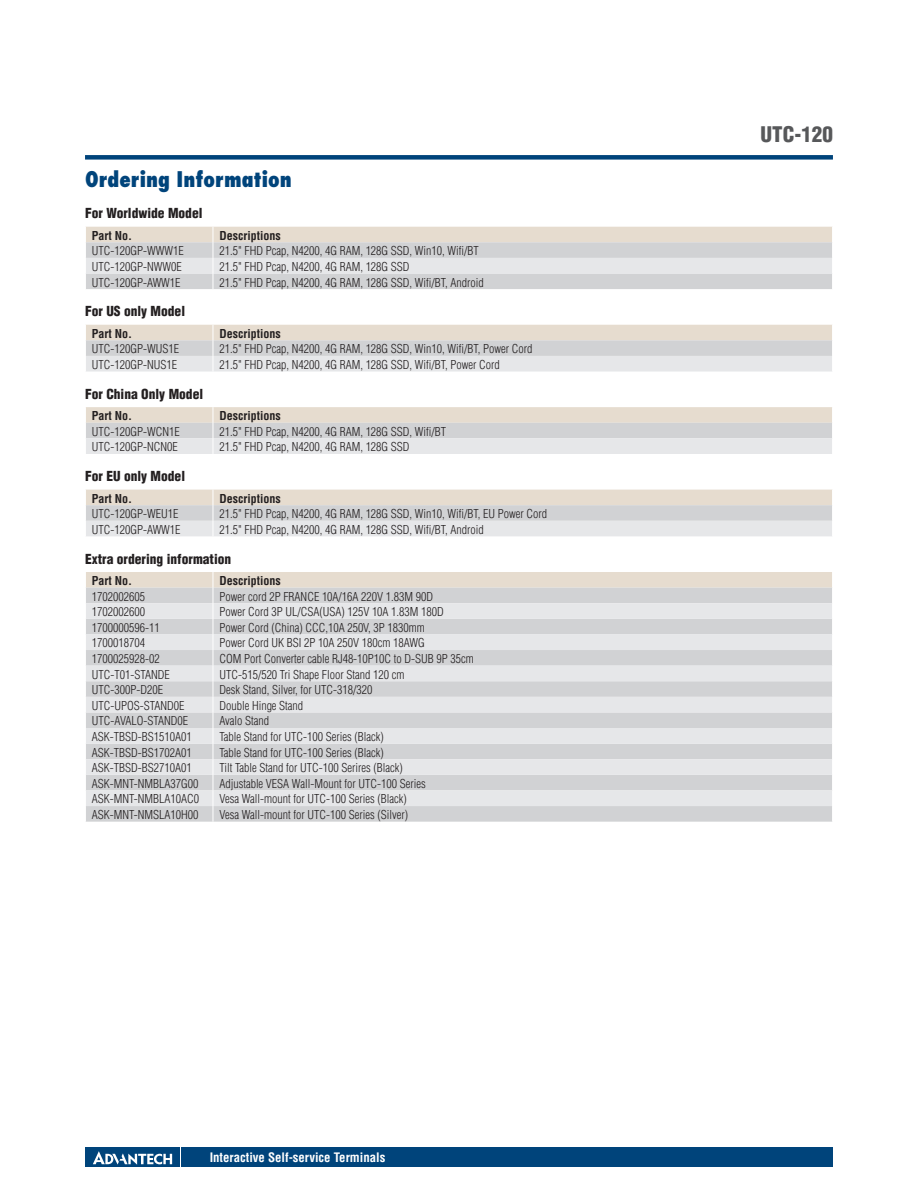
<style>
.page{position:relative;width:918px;height:1188px;background:#fff}
.page>*{position:absolute;margin:0;border:0;box-sizing:border-box;transform-origin:0 0}
.t1{font:800 condensed 21px "Futura";color:#00447b}
.t2{font:900 condensed 21px "Helvetica";color:#57585a}
.t3{font:900 condensed 13.5px "Helvetica";color:#231f20}
.t4{font:700 condensed 12.75px "Helvetica";color:#fff}
.t5{font:300 condensed 12px "Helvetica";color:#231f20}
.t6{font:700 condensed 12px "Helvetica";color:#231f20}
</style>
<div class="page">
<div style="left:85px;top:155px;width:748px;height:5px;background:#00447b"></div>
<div style="left:182px;top:1147px;width:651px;height:20px;background:#00447b"></div>
<div style="left:85px;top:1147px;width:95px;height:20px;background:#00447b"></div>
<svg style="left:93px;top:1151px;width:79px;height:14px"></svg>
<svg style="left:86px;top:227px;width:746px;height:62px;background:#dbdad8"></svg>
<svg style="left:86px;top:325px;width:746px;height:47px;background:#dfdcda"></svg>
<svg style="left:86px;top:407px;width:746px;height:47px;background:#dfdcd9"></svg>
<svg style="left:86px;top:490px;width:746px;height:46px;background:#dfdcd9"></svg>
<svg style="left:86px;top:572px;width:746px;height:250px;background:#dbdcdd"></svg>
<h1 class="t1" style="left:85px;top:166px;width:208px">Ordering Information</h1>
<p class="t3" style="left:85px;top:205px;width:119px">For Worldwide Model</p>
<p class="t6" style="left:92px;top:228px;width:42px">Part No.</p>
<p class="t6" style="left:219px;top:228px;width:63px">Descriptions</p>
<p class="t5" style="left:92px;top:244px;width:93px">UTC-120GP-WWW1E</p>
<p class="t5" style="left:219px;top:244px;width:261px">21.5" FHD Pcap, N4200, 4G RAM, 128G SSD, Win10, Wifi/BT</p>
<p class="t5" style="left:92px;top:259px;width:91px">UTC-120GP-NWW0E</p>
<p class="t5" style="left:219px;top:259px;width:192px">21.5" FHD Pcap, N4200, 4G RAM, 128G SSD</p>
<p class="t5" style="left:92px;top:275px;width:90px">UTC-120GP-AWW1E</p>
<p class="t5" style="left:219px;top:275px;width:266px">21.5" FHD Pcap, N4200, 4G RAM, 128G SSD, Wifi/BT, Android</p>
<p class="t3" style="left:85px;top:303px;width:102px">For US only Model</p>
<p class="t6" style="left:92px;top:326px;width:42px">Part No.</p>
<p class="t6" style="left:219px;top:326px;width:63px">Descriptions</p>
<p class="t5" style="left:92px;top:342px;width:89px">UTC-120GP-WUS1E</p>
<p class="t5" style="left:219px;top:342px;width:315px">21.5" FHD Pcap, N4200, 4G RAM, 128G SSD, Win10, Wifi/BT, Power Cord</p>
<p class="t5" style="left:92px;top:357px;width:87px">UTC-120GP-NUS1E</p>
<p class="t5" style="left:219px;top:357px;width:282px">21.5" FHD Pcap, N4200, 4G RAM, 128G SSD, Wifi/BT, Power Cord</p>
<p class="t3" style="left:85px;top:385px;width:120px">For China Only Model</p>
<p class="t6" style="left:92px;top:408px;width:42px">Part No.</p>
<p class="t6" style="left:219px;top:408px;width:63px">Descriptions</p>
<p class="t5" style="left:92px;top:424px;width:89px">UTC-120GP-WCN1E</p>
<p class="t5" style="left:219px;top:424px;width:228px">21.5" FHD Pcap, N4200, 4G RAM, 128G SSD, Wifi/BT</p>
<p class="t5" style="left:92px;top:440px;width:87px">UTC-120GP-NCN0E</p>
<p class="t5" style="left:219px;top:440px;width:192px">21.5" FHD Pcap, N4200, 4G RAM, 128G SSD</p>
<p class="t3" style="left:85px;top:468px;width:102px">For EU only Model</p>
<p class="t6" style="left:92px;top:491px;width:42px">Part No.</p>
<p class="t6" style="left:219px;top:491px;width:63px">Descriptions</p>
<p class="t5" style="left:92px;top:506px;width:88px">UTC-120GP-WEU1E</p>
<p class="t5" style="left:219px;top:506px;width:329px">21.5" FHD Pcap, N4200, 4G RAM, 128G SSD, Win10, Wifi/BT, EU Power Cord</p>
<p class="t5" style="left:92px;top:522px;width:90px">UTC-120GP-AWW1E</p>
<p class="t5" style="left:219px;top:522px;width:266px">21.5" FHD Pcap, N4200, 4G RAM, 128G SSD, Wifi/BT, Android</p>
<p class="t3" style="left:85px;top:550px;width:148px">Extra ordering information</p>
<p class="t6" style="left:92px;top:573px;width:42px">Part No.</p>
<p class="t6" style="left:219px;top:573px;width:63px">Descriptions</p>
<p class="t5" style="left:92px;top:589px;width:55px">1702002605</p>
<p class="t5" style="left:219px;top:589px;width:215px">Power cord 2P FRANCE 10A/16A 220V 1.83M 90D</p>
<p class="t5" style="left:92px;top:604px;width:55px">1702002600</p>
<p class="t5" style="left:219px;top:604px;width:226px">Power Cord 3P UL/CSA(USA) 125V 10A 1.83M 180D</p>
<p class="t5" style="left:92px;top:620px;width:69px">1700000596-11</p>
<p class="t5" style="left:219px;top:620px;width:207px">Power Cord (China) CCC,10A 250V, 3P 1830mm</p>
<p class="t5" style="left:92px;top:636px;width:55px">1700018704</p>
<p class="t5" style="left:219px;top:636px;width:207px">Power Cord UK BSI 2P 10A 250V 180cm 18AWG</p>
<p class="t5" style="left:92px;top:651px;width:69px">1700025928-02</p>
<p class="t5" style="left:219px;top:651px;width:256px">COM Port Converter cable RJ48-10P10C to D-SUB 9P 35cm</p>
<p class="t5" style="left:92px;top:667px;width:79px">UTC-T01-STANDE</p>
<p class="t5" style="left:219px;top:667px;width:187px">UTC-515/520 Tri Shape Floor Stand 120 cm</p>
<p class="t5" style="left:92px;top:682px;width:73px">UTC-300P-D20E</p>
<p class="t5" style="left:219px;top:682px;width:155px">Desk Stand, Silver, for UTC-318/320</p>
<p class="t5" style="left:92px;top:698px;width:94px">UTC-UPOS-STAND0E</p>
<p class="t5" style="left:219px;top:698px;width:85px">Double Hinge Stand</p>
<p class="t5" style="left:92px;top:714px;width:98px">UTC-AVALO-STAND0E</p>
<p class="t5" style="left:219px;top:714px;width:51px">Avalo Stand</p>
<p class="t5" style="left:92px;top:729px;width:101px">ASK-TBSD-BS1510A01</p>
<p class="t5" style="left:219px;top:729px;width:166px">Table Stand for UTC-100 Series (Black)</p>
<p class="t5" style="left:92px;top:745px;width:101px">ASK-TBSD-BS1702A01</p>
<p class="t5" style="left:219px;top:745px;width:166px">Table Stand for UTC-100 Series (Black)</p>
<p class="t5" style="left:92px;top:760px;width:101px">ASK-TBSD-BS2710A01</p>
<p class="t5" style="left:219px;top:760px;width:185px">Tilt Table Stand for UTC-100 Serires (Black)</p>
<p class="t5" style="left:92px;top:776px;width:108px">ASK-MNT-NMBLA37G00</p>
<p class="t5" style="left:219px;top:776px;width:208px">Adjustable VESA Wall-Mount for UTC-100 Series</p>
<p class="t5" style="left:92px;top:792px;width:109px">ASK-MNT-NMBLA10AC0</p>
<p class="t5" style="left:219px;top:792px;width:189px">Vesa Wall-mount for UTC-100 Series (Black)</p>
<p class="t5" style="left:92px;top:807px;width:108px">ASK-MNT-NMSLA10H00</p>
<p class="t5" style="left:219px;top:807px;width:190px">Vesa Wall-mount for UTC-100 Series (Silver)</p>
<p class="t4" style="left:210px;top:1149px;width:177px">Interactive Self-service Terminals</p>
<h1 class="t2" style="left:761px;top:121px;width:74px">UTC-120</h1>
</div>
